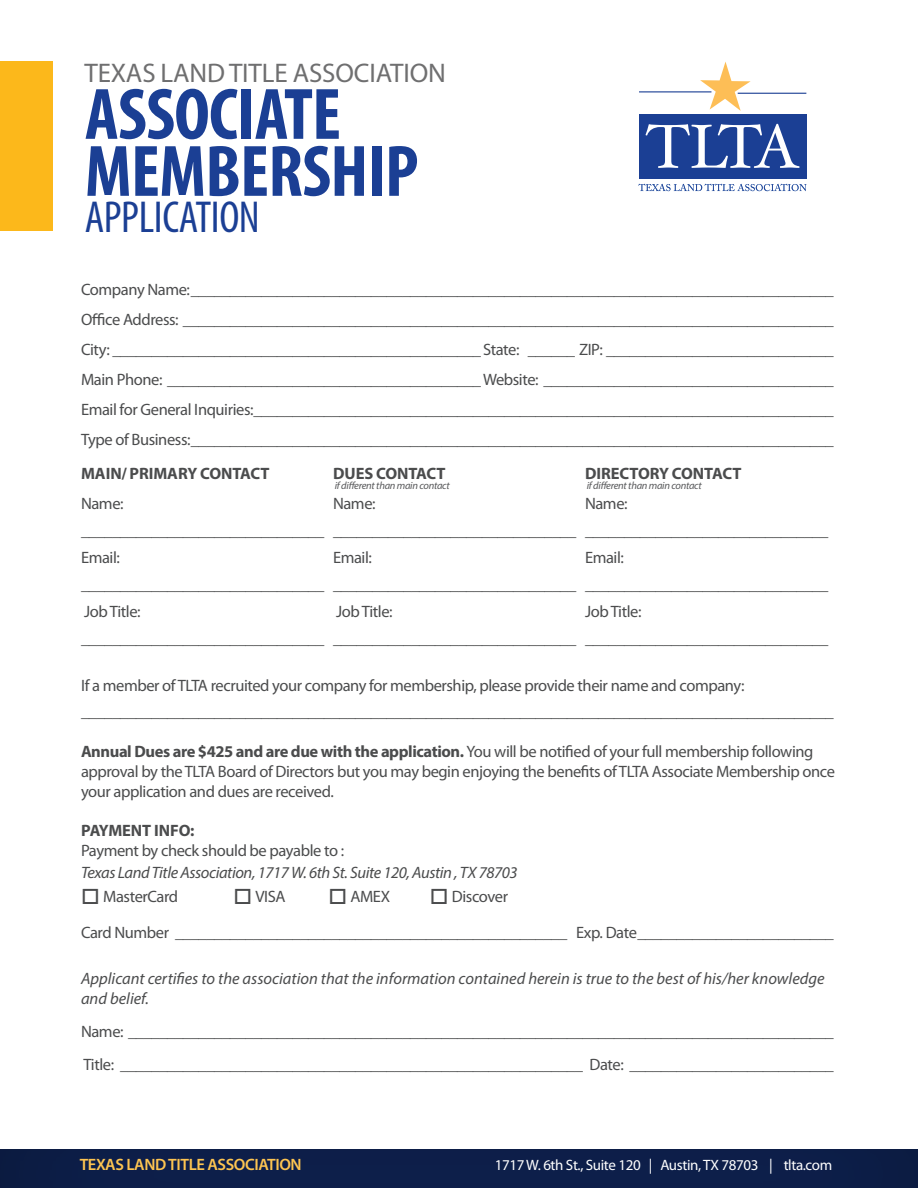
<style>
.page{position:relative;width:918px;height:1188px;background:#fff}
.page>*{position:absolute;margin:0;border:0;box-sizing:border-box;transform-origin:0 0}
.t1{font:700 condensed 73.5px "Myriad Pro";letter-spacing:-.01em;color:#1b3f94}
.t2{font:condensed 45px "Myriad Pro";letter-spacing:-.01em;color:#1b3f94}
.t3{font:27px "Myriad Pro";letter-spacing:-.005em;color:#6f6f70}
.t4{font:16.5px/27px "Myriad Pro";letter-spacing:-.025em;color:#4b4c4d}
.t5{font:italic 16.5px/19.8px "Myriad Pro";color:#4b4c4d}
.t6{font:700 16.5px/30px "Myriad Pro";letter-spacing:-.005em;color:#4b4c4d}
.t7{font:italic 16.5px "Myriad Pro";letter-spacing:-.025em;color:#4b4c4d}
.t8{font:600 16.5px "Myriad Pro";letter-spacing:-.025em;color:#fec551}
.t9{font:15px "Myriad Pro";letter-spacing:-.025em;color:#fff}
.t10{font:italic 10.5px "Myriad Pro";letter-spacing:-.025em;color:#57585a}
.s1{font-weight:400}
.s2{font-weight:700}
</style>
<div class="page">
<div style="left:0;top:1148px;width:918px;height:40px;background:#0d1e49"></div>
<div style="left:0;top:62px;width:53px;height:169px;background:#fcb81b"></div>
<hr style="left:639px;top:91px;width:72px;height:1px;background:#1b3f94">
<hr style="left:738px;top:93px;width:68px;height:1px;background:#1b3f94">
<svg style="left:700px;top:62px;width:51px;height:49px"></svg>
<div style="left:639px;top:114px;width:167px;height:65px;background:#1b3f94"></div>
<svg style="left:646px;top:124px;width:154px;height:44px"></svg>
<svg style="left:639px;top:184px;width:167px;height:7px"></svg>
<p class="t3" style="left:85px;top:58px;width:363px">TEXAS LAND TITLE ASSOCIATION</p>
<p class="t1" style="left:85px;top:68px;width:258px">ASSOCIATE</p>
<p class="t1" style="left:85px;top:125px;width:335px">MEMBERSHIP</p>
<p class="t2" style="left:85px;top:190px;width:177px">APPLICATION</p>
<p class="t4" style="left:81px;top:275px;width:754px;line-height:30px;text-align:justify">Company Name:__________________________________________________________________________________ Office Address: ___________________________________________________________________________________ City: _______________________________________________State: ______ ZIP: _____________________________</p>
<p class="t4" style="left:81px;top:366px;width:754px">Main Phone: ________________________________________Website: _____________________________________</p>
<p class="t4" style="left:81px;top:396px;width:754px">Email for General Inquiries:__________________________________________________________________________</p>
<p class="t4" style="left:81px;top:426px;width:754px">Type of Business:__________________________________________________________________________________</p>
<p class="t6" style="left:81px;top:458px;width:190px">MAIN/ PRIMARY CONTACT<br><span class="s1">Name:</span></p>
<p class="t4" style="left:81px;top:517px;width:245px">_______________________________<br>Email: _______________________________<br>Job Title: _______________________________</p>
<p class="t6" style="left:585px;top:458px;width:158px">DIRECTORY CONTACT<br><span class="s1">Name:</span></p>
<p class="t4" style="left:585px;top:517px;width:245px">_______________________________<br>Email: _______________________________<br>Job Title: _______________________________</p>
<p class="t4" style="left:81px;top:672px;width:665px">If a member of TLTA recruited your company for membership, please provide their name and company:</p>
<p class="t4" style="left:81px;top:698px;width:754px">________________________________________________________________________________________________</p>
<p class="t4" style="left:81px;top:742px;width:756px;line-height:19.8px"><span class="s2">Annual Dues are $425 and are due with the application.</span> You will be notified of your full membership following approval by the TLTA Board of Directors but you may begin enjoying the benefits of TLTA Associate Membership once your application and dues are received.</p>
<p class="t6" style="left:81px;top:815px;width:115px">PAYMENT INFO:</p>
<p class="t4" style="left:81px;top:838px;width:265px">Payment by check should be payable to :</p>
<p class="t7" style="left:81px;top:862px;width:438px">Texas Land Title Association, 1717 W. 6th St. Suite 120, Austin , TX 78703</p>
<p class="t4" style="left:81px;top:883px;width:99px">□ MasterCard</p>
<p class="t4" style="left:233px;top:883px;width:54px">□ VISA</p>
<p class="t4" style="left:328px;top:883px;width:63px">□ AMEX</p>
<p class="t4" style="left:430px;top:883px;width:80px">□ Discover</p>
<p class="t4" style="left:81px;top:919px;width:754px">Card Number __________________________________________________ Exp. Date_________________________</p>
<p class="t5" style="left:81px;top:968px;width:745px">Applicant certifies to the association that the information contained herein is true to the best of his/her knowledge and belief.</p>
<p class="t4" style="left:81px;top:1018px;width:754px">Name: __________________________________________________________________________________________</p>
<p class="t4" style="left:83px;top:1052px;width:752px">Title: ___________________________________________________________ Date: __________________________</p>
<p class="t6" style="left:333px;top:458px;width:114px">DUES CONTACT<br><span class="s1">Name:</span></p>
<p class="t4" style="left:333px;top:517px;width:245px">_______________________________<br>Email: _______________________________<br>Job Title: _______________________________</p>
<p class="t10" style="left:335px;top:479px;width:117px">if different than main contact</p>
<p class="t10" style="left:587px;top:479px;width:117px">if different than main contact</p>
<p class="t8" style="left:80px;top:1154px;width:223px">TEXAS LAND TITLE ASSOCIATION</p>
<p class="t9" style="left:495px;top:1157px;width:339px">1717 W. 6th St., Suite 120 | Austin, TX 78703 | tlta.com</p>
</div>
